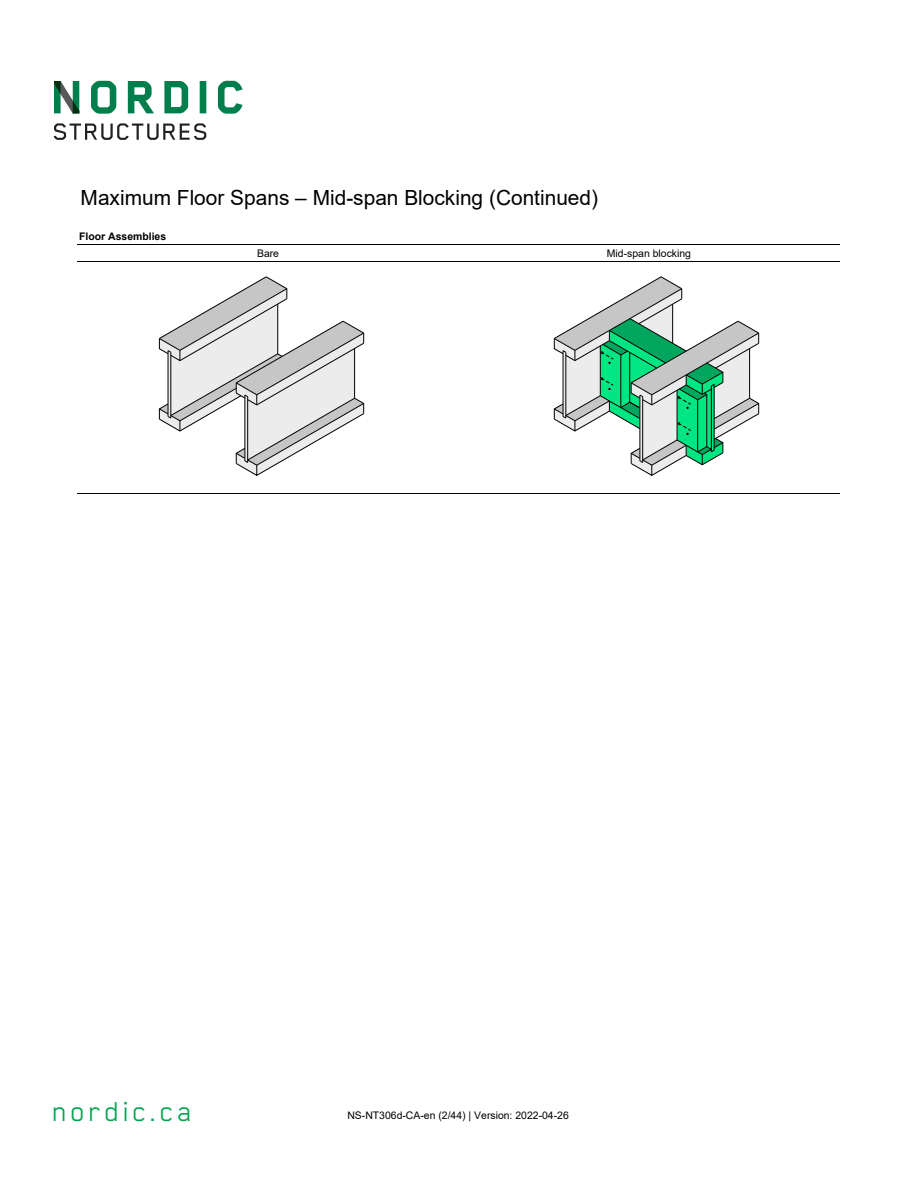
<style>
.page{position:relative;width:918px;height:1188px;background:#fff}
.page>*{position:absolute;margin:0;border:0;box-sizing:border-box;transform-origin:0 0}
.t1{font:31.5px "Blender Pro";letter-spacing:.1em;color:#00a54f}
.t2{font:20.85px "Arial";color:#000}
.t3{font:10.5px "Arial";color:#000}
.t4{font:700 10.5px "Arial";color:#000}
</style>
<div class="page">
<svg style="left:54px;top:81px;width:189px;height:33px"></svg>
<svg style="left:54px;top:123px;width:152px;height:17px"></svg>
<hr style="left:77px;top:245px;width:762px;height:1px;background:#000">
<hr style="left:77px;top:261px;width:762px;height:1px;background:#000">
<hr style="left:77px;top:493px;width:762px;height:1px;background:#000">
<svg style="left:158px;top:276px;width:207px;height:200px"></svg>
<svg style="left:553px;top:276px;width:207px;height:200px"></svg>
<h2 class="t2" style="left:81px;top:183px;width:519px">Maximum Floor Spans – Mid-span Blocking (Continued)</h2>
<p class="t4" style="left:79px;top:229px;width:89px">Floor Assemblies</p>
<p class="t3" style="left:257px;top:246px;width:24px">Bare</p>
<p class="t3" style="left:607px;top:246px;width:86px">Mid-span blocking</p>
<h1 class="t1" style="left:52px;top:1094px;width:141px">nordic.ca</h1>
<p class="t3" style="left:347px;top:1108px;width:223px">NS-NT306d-CA-en (2/44) | Version: 2022-04-26</p>
</div>
